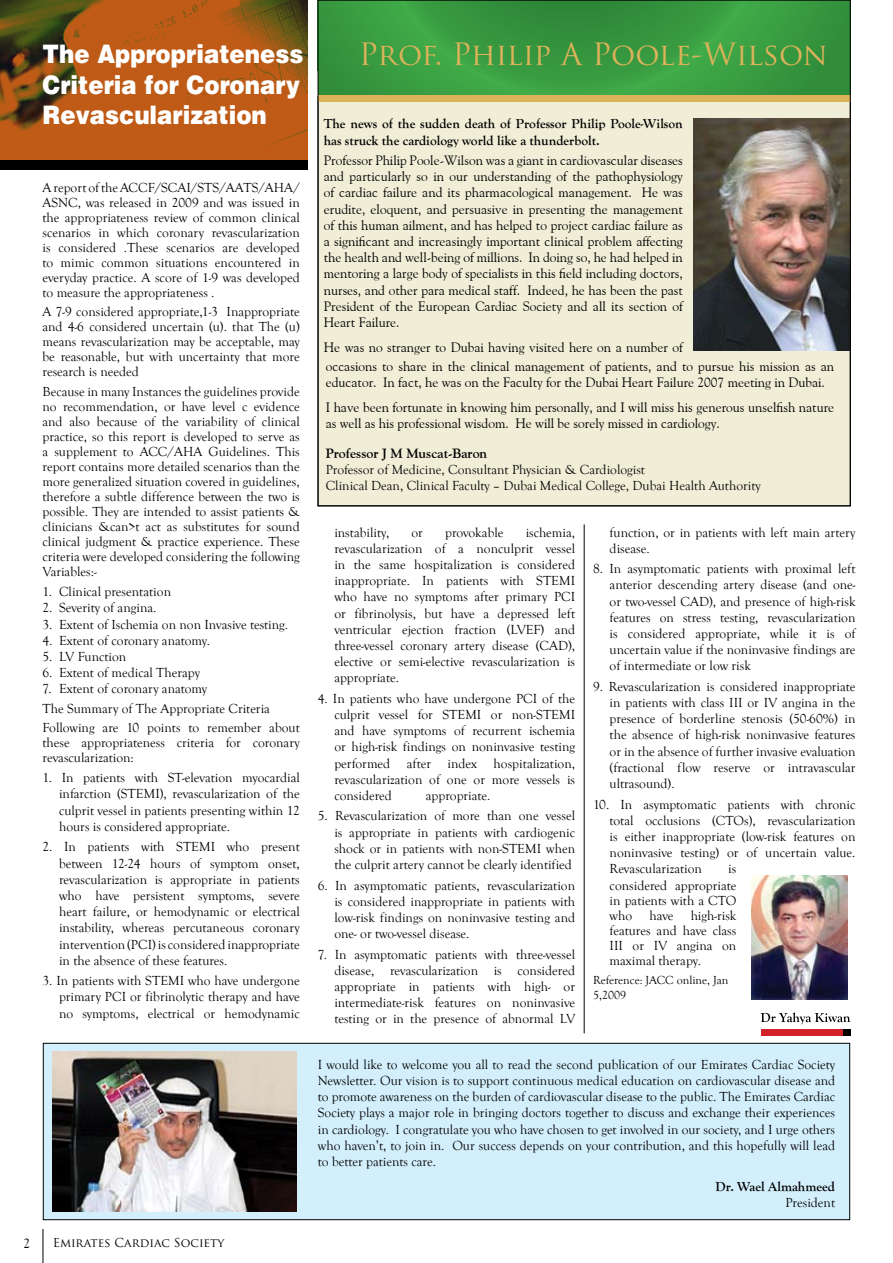
<style>
.page{position:relative;width:893px;height:1263px;background:#fff}
.page>*{position:absolute;margin:0;border:0;box-sizing:border-box;transform-origin:0 0}
.t1{font:30px "Trajan Pro";letter-spacing:-.015em;color:#ddb35a}
.t2{font:900 25.5px/30.6px "Helvetica";color:#fff;scale:.9 1}
.t3{font:13.5px/16.2px "Goudy Old Style T";color:#000;text-align:justify}
.t4{font:13.5px/16.2px "Goudy Old Style BT";color:#000}
.t5{font:700 13.5px/16.2px "Goudy Old Style T";color:#000}
.t6{font:700 13.5px "Goudy Old Style BT";color:#000}
.t7{font:12px/15px "Goudy Old Style T";color:#000}
.t8{font:12px "Trajan Pro";color:#000}
</style>
<div class="page">
<div style="left:43px;top:1043px;width:807px;height:177px;background:#d4effc"></div>
<div style="left:43px;top:1043px;width:807px;height:177px;border:1px solid #000"></div>
<img style="left:0;top:0;width:308px;height:160px">
<div style="left:318px;top:97px;width:532px;height:409px;background:#f1eed7"></div>
<svg style="left:320px;top:2px;width:528px;height:94px;background:#399a40"></svg>
<div style="left:0;top:160px;width:308px;height:9px;background:#000"></div>
<hr style="left:584px;top:524px;width:1px;height:509px;background:#000">
<div style="left:761px;top:1029px;width:89px;height:7px;background:#d2232a"></div>
<div style="left:843px;top:1029px;width:7px;height:7px;background:#000"></div>
<img style="left:694px;top:118px;width:154px;height:233px">
<img style="left:752px;top:875px;width:95px;height:125px">
<div style="left:318px;top:96px;width:532px;height:6px;background:#ddb35a"></div>
<img style="left:53px;top:1052px;width:243px;height:160px">
<svg style="left:760px;top:1012px;width:90px;height:12px"></svg>
<hr style="left:43px;top:1229px;width:1px;height:34px;background:#000">
<h2 class="t2" style="left:43px;top:38px;width:291px">The Appropriateness<br>Criteria for Coronary<br>Revascularization</h2>
<p class="t3" style="left:43px;top:180px;width:259px;line-height:15px">A report of the ACCF/SCAI/STS/AATS/AHA/ ASNC, was released in 2009 and was issued in the appropriateness review of common clinical scenarios in which coronary revascularization is considered .These scenarios are developed to mimic common situations encountered in everyday practice. A score of 1-9 was developed to measure the appropriateness .</p>
<p class="t3" style="left:43px;top:305px;width:259px;line-height:15px">A 7-9 considered appropriate,1-3 Inappropriate and 4-6 considered uncertain (u). that The (u) means revascularization may be acceptable, may be reasonable, but with uncertainty that more research is needed</p>
<p class="t3" style="left:43px;top:384px;width:259px;line-height:15px">Because in many Instances the guidelines provide no recommendation, or have level c evidence and also because of the variability of clinical practice, so this report is developed to serve as a supplement to ACC/AHA Guidelines. This report contains more detailed scenarios than the more generalized situation covered in guidelines, therefore a subtle difference between the two is possible. They are intended to assist patients &amp; clinicians &amp;can&gt;t act as substitutes for sound clinical judgment &amp; practice experience. These criteria were developed considering the following Variables:-</p>
<p class="t3" style="left:43px;top:584px;width:130px">1. Clinical presentation</p>
<p class="t3" style="left:43px;top:600px;width:115px">2. Severity of angina.</p>
<p class="t3" style="left:43px;top:616px;width:247px">3. Extent of Ischemia on non Invasive testing.</p>
<p class="t3" style="left:43px;top:632px;width:169px">4. Extent of coronary anatomy.</p>
<p class="t3" style="left:43px;top:649px;width:85px">5. LV Function</p>
<p class="t3" style="left:43px;top:665px;width:159px">6. Extent of medical Therapy</p>
<p class="t3" style="left:43px;top:680px;width:259px;line-height:19.2px;text-align:left">7. Extent of coronary anatomy<br>The Summary of The Appropriate Criteria<br>Following are 10 points to remember about</p>
<p class="t3" style="left:43px;top:735px;width:259px;line-height:15px">these appropriateness criteria for coronary revascularization:</p>
<p class="t3" style="left:59px;top:770px;width:242px;text-indent:-17px">1. In patients with ST-elevation myocardial infarction (STEMI), revascularization of the culprit vessel in patients presenting within 12 hours is considered appropriate.</p>
<p class="t3" style="left:59px;top:839px;width:242px;text-indent:-17px">2. In patients with STEMI who present between 12-24 hours of symptom onset, revascularization is appropriate in patients who have persistent symptoms, severe heart failure, or hemodynamic or electrical instability, whereas percutaneous coronary intervention (PCI) is considered inappropriate in the absence of these features.</p>
<p class="t3" style="left:59px;top:973px;width:242px;text-indent:-17px">3. In patients with STEMI who have undergone primary PCI or fibrinolytic therapy and have no symptoms, electrical or hemodynamic</p>
<p class="t8" style="left:53px;top:1235px;width:173px">Emirates Cardiac Society</p>
<h1 class="t1" style="left:359px;top:35px;width:470px">Prof. Philip A Poole-Wilson</h1>
<p class="t5" style="left:324px;top:116px;width:361px">The news of the sudden death of Professor Philip Poole-Wilson has struck the cardiology world like a thunderbolt.</p>
<p class="t4" style="left:324px;top:152px;width:361px;text-align:justify">Professor Philip Poole-Wilson was a giant in cardiovascular diseases and particularly so in our understanding of the pathophysiology of cardiac failure and its pharmacological management. He was erudite, eloquent, and persuasive in presenting the management of this human ailment, and has helped to project cardiac failure as a significant and increasingly important clinical problem affecting the health and well-being of millions. In doing so, he had helped in mentoring a large body of specialists in this field including doctors, nurses, and other para medical staff. Indeed, he has been the past President of the European Cardiac Society and all its section of Heart Failure.</p>
<p class="t4" style="left:324px;top:337px;width:512px;line-height:19px">He was no stranger to Dubai having visited here on a number of<br>occasions to share in the clinical management of patients, and to pursue his mission as an</p>
<p class="t4" style="left:326px;top:370px;width:510px;line-height:24.8px">educator. In fact, he was on the Faculty for the Dubai Heart Failure 2007 meeting in Dubai.<br>I have been fortunate in knowing him personally, and I will miss his generous unselfish nature</p>
<p class="t4" style="left:326px;top:415px;width:395px">as well as his professional wisdom. He will be sorely missed in cardiology.</p>
<p class="t6" style="left:326px;top:445px;width:163px">Professor J M Muscat-Baron</p>
<p class="t3" style="left:326px;top:462px;width:437px">Professor of Medicine, Consultant Physician &amp; Cardiologist<br>Clinical Dean, Clinical Faculty – Dubai Medical College, Dubai Health Authority</p>
<p class="t3" style="left:334px;top:524px;width:57px">instability,</p>
<p class="t3" style="left:411px;top:524px;width:13px">or</p>
<p class="t3" style="left:445px;top:524px;width:60px">provokable</p>
<p class="t3" style="left:334px;top:524px;width:242px;text-indent:191px">ischemia, revascularization of a nonculprit vessel in the same hospitalization is considered inappropriate. In patients with STEMI who have no symptoms after primary PCI or fibrinolysis, but have a depressed left ventricular ejection fraction (LVEF) and three-vessel coronary artery disease (CAD), elective or semi-elective revascularization is appropriate.</p>
<p class="t3" style="left:334px;top:691px;width:242px;text-indent:-16px">4. In patients who have undergone PCI of the culprit vessel for STEMI or non-STEMI and have symptoms of recurrent ischemia or high-risk findings on noninvasive testing performed after index hospitalization, revascularization of one or more vessels is considered</p>
<p class="t3" style="left:426px;top:788px;width:66px">appropriate.</p>
<p class="t3" style="left:334px;top:808px;width:242px;text-indent:-16px">5. Revascularization of more than one vessel is appropriate in patients with cardiogenic shock or in patients with non-STEMI when the culprit artery cannot be clearly identified</p>
<p class="t3" style="left:334px;top:877px;width:242px;text-indent:-16px">6. In asymptomatic patients, revascularization is considered inappropriate in patients with low-risk findings on noninvasive testing and one- or two-vessel disease.</p>
<p class="t3" style="left:334px;top:946px;width:242px;text-indent:-16px">7. In asymptomatic patients with three-vessel disease, revascularization is considered appropriate in patients with high- or intermediate-risk features on noninvasive testing or in the presence of abnormal LV</p>
<p class="t3" style="left:610px;top:524px;width:247px">function, or in patients with left main artery disease.</p>
<p class="t3" style="left:610px;top:561px;width:247px;text-indent:-16px">8. In asymptomatic patients with proximal left anterior descending artery disease (and one&shy;or two-vessel CAD), and presence of high-risk features on stress testing, revascularization is considered appropriate, while it is of uncertain value if the noninvasive findings are of intermediate or low risk</p>
<p class="t3" style="left:610px;top:679px;width:247px;text-indent:-16px">9. Revascularization is considered inappropriate in patients with class III or IV angina in the presence of borderline stenosis (50-60%) in the absence of high-risk noninvasive features or in the absence of further invasive evaluation (fractional flow reserve or intravascular ultrasound).</p>
<p class="t3" style="left:610px;top:796px;width:247px;text-indent:-16px">10. In asymptomatic patients with chronic total occlusions (CTOs), revascularization is either inappropriate (low-risk features on noninvasive testing) or of uncertain value.<br>Revascularization</p>
<p class="t3" style="left:610px;top:861px;width:128px;line-height:15.5px;text-indent:119px">is considered appropriate in patients with a CTO who</p>
<p class="t3" style="left:610px;top:908px;width:128px;line-height:15px;text-indent:81px">high-risk features and have class III or IV angina on maximal therapy.</p>
<p class="t7" style="left:593px;top:973px;width:137px">Reference: JACC online, Jan<br>5,2009</p>
<p class="t3" style="left:649px;top:907px;width:25px">have</p>
<p class="t3" style="left:318px;top:1056px;width:519px">I would like to welcome you all to read the second publication of our Emirates Cardiac Society Newsletter. Our vision is to support continuous medical education on cardiovascular disease and to promote awareness on the burden of cardiovascular disease to the public. The Emirates Cardiac Society plays a major role in bringing doctors together to discuss and exchange their experiences in cardiology. I congratulate you who have chosen to get involved in our society, and I urge others who haven’t, to join in. Our success depends on your contribution, and this hopefully will lead to better patients care.</p>
<p class="t5" style="left:715px;top:1178px;width:121px">Dr. Wael Almahmeed</p>
<p class="t3" style="left:785px;top:1195px;width:51px">President</p>
</div>
